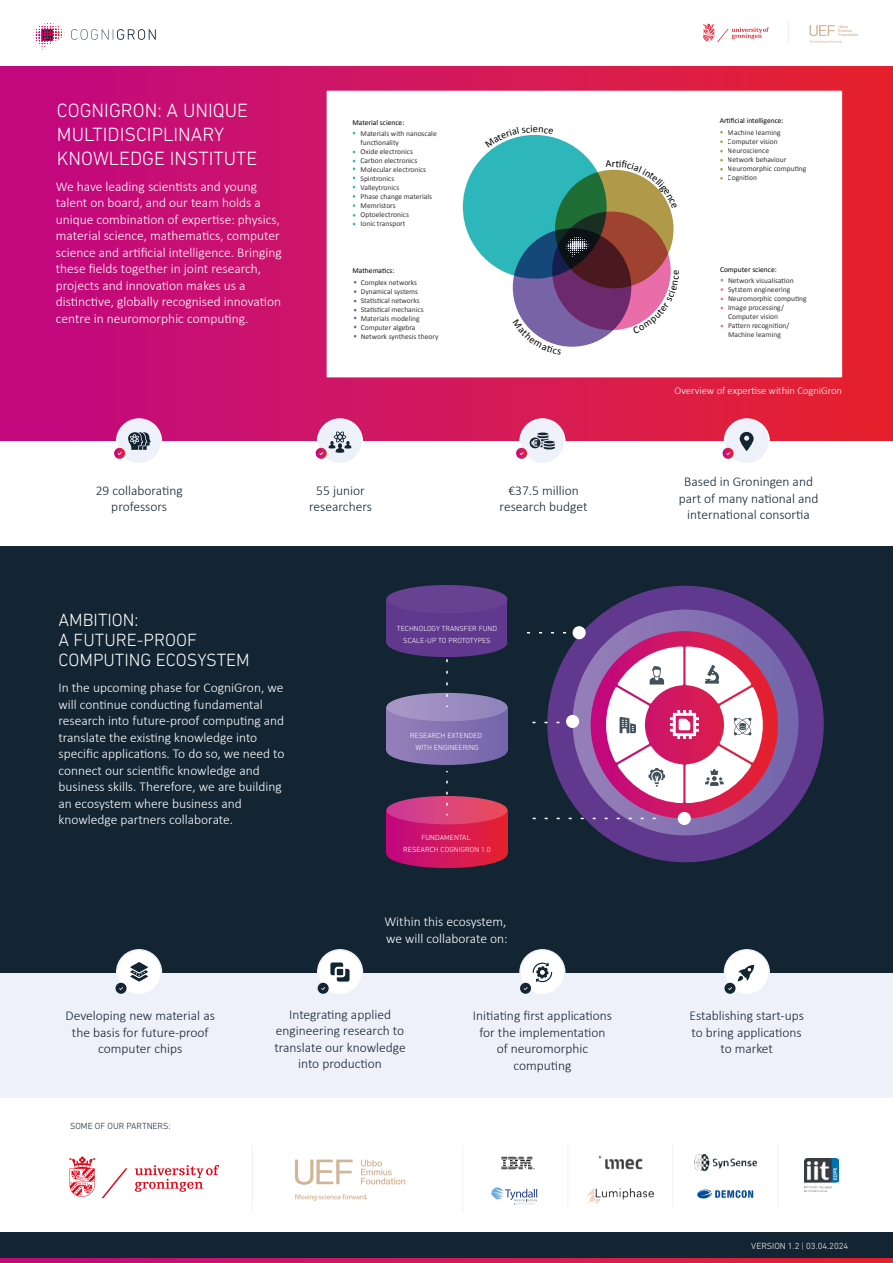
<style>
.page{position:relative;width:893px;height:1263px;background:#fff}
.page>*{position:absolute;margin:0;border:0;box-sizing:border-box;transform-origin:0 0}
.t1{font:300 19.5px/24px "DIN Next LT Pro";color:#fff}
.t2{font:300 18px/19.6px "DIN Next LT Pro";color:#fff}
.t3{font:300 13.5px/16.5px "Calibri";color:#fff}
.t4{font:300 13.5px/16.5px "Calibri";color:#132532;text-align:center}
.t5{font:300 10.5px "Calibri";color:#fff}
.t6{font:300 9px "DIN Next LT Pro";color:#fff}
.t7{font:300 9px "DIN Next LT Pro";color:#132532}
.t8{font:7.5px/9px "Calibri";color:#000}
.t9{font:300 7.5px/12px "DIN Next LT Pro";color:#fff;text-align:center}
</style>
<div class="page">
<div style="left:0;top:66px;width:893px;height:398px;background:linear-gradient(to right,#c00a85,#e72631)"></div>
<div style="left:0;top:458px;width:893px;height:801px;background:#132532"></div>
<svg style="left:42px;top:29px;width:11px;height:12px"></svg>
<svg style="left:36px;top:23px;width:26px;height:10px"></svg>
<svg style="left:71px;top:29px;width:85px;height:11px"></svg>
<svg style="left:788px;top:22px;width:1px;height:20px"></svg>
<svg style="left:703px;top:24px;width:66px;height:18px"></svg>
<div style="left:0;top:1039px;width:893px;height:224px;background:#fff"></div>
<svg style="left:101px;top:1168px;width:27px;height:30px"></svg>
<svg style="left:69px;top:1156px;width:26px;height:41px"></svg>
<svg style="left:135px;top:1165px;width:84px;height:27px"></svg>
<hr style="left:252px;top:1145px;width:1px;height:68px;background:#eff1fa">
<svg style="left:547px;top:586px;width:277px;height:276px"></svg>
<svg style="left:573px;top:609px;width:225px;height:226px;background:#614b8e"></svg>
<svg style="left:573px;top:626px;width:13px;height:13px"></svg>
<div style="left:678px;top:812px;width:13px;height:13px;background:#fff;border-radius:50%"></div>
<svg style="left:527px;top:631px;width:251px;height:188px;background:#ab719a"></svg>
<svg style="left:386px;top:854px;width:121px;height:14px"></svg>
<div style="left:386px;top:810px;width:121px;height:44px;background:linear-gradient(to right,#bf0986,#e62430)"></div>
<svg style="left:386px;top:751px;width:121px;height:14px"></svg>
<div style="left:386px;top:707px;width:121px;height:44px;background:linear-gradient(to right,#9780ba,#7366ab)"></div>
<svg style="left:386px;top:659px;width:121px;height:62px"></svg>
<div style="left:386px;top:629px;width:121px;height:28px;background:#60398e;border-radius:50%"></div>
<div style="left:386px;top:599px;width:121px;height:44px;background:#60398e"></div>
<div style="left:386px;top:585px;width:121px;height:28px;background:#684193;border-radius:50%"></div>
<svg style="left:386px;top:781px;width:121px;height:43px"></svg>
<div style="left:327px;top:91px;width:515px;height:286px;background:#fff"></div>
<div style="left:463px;top:135px;width:144px;height:144px;background:#2eb7bb;border-radius:50%"></div>
<svg style="left:555px;top:170px;width:118px;height:118px;background:#547d3d"></svg>
<svg style="left:552px;top:212px;width:119px;height:118px;background:#97443c"></svg>
<svg style="left:513px;top:228px;width:118px;height:119px;background:#533969"></svg>
<svg style="left:566px;top:237px;width:23px;height:20px"></svg>
<div style="left:0;top:441px;width:893px;height:105px;background:#fff"></div>
<div style="left:117px;top:419px;width:44px;height:45px;background:#eff1fa;border-radius:50%"></div>
<div style="left:116px;top:418px;width:46px;height:46px;border:2px solid #fff;border-radius:50%"></div>
<div style="left:318px;top:419px;width:44px;height:45px;background:#eff1fa;border-radius:50%"></div>
<div style="left:317px;top:418px;width:46px;height:46px;border:2px solid #fff;border-radius:50%"></div>
<div style="left:520px;top:419px;width:45px;height:45px;background:#eff1fa;border-radius:50%"></div>
<div style="left:519px;top:418px;width:46px;height:46px;border:2px solid #fff;border-radius:50%"></div>
<div style="left:724px;top:419px;width:45px;height:45px;background:#eff1fa;border-radius:50%"></div>
<div style="left:724px;top:418px;width:46px;height:46px;border:2px solid #fff;border-radius:50%"></div>
<svg style="left:723px;top:448px;width:11px;height:11px"></svg>
<div style="left:0;top:973px;width:893px;height:125px;background:#eff1fa"></div>
<div style="left:117px;top:950px;width:44px;height:44px;background:#fff;border-radius:50%"></div>
<div style="left:116px;top:949px;width:46px;height:46px;border:2px solid #eff1fa;border-radius:50%"></div>
<div style="left:318px;top:950px;width:44px;height:44px;background:#fff;border-radius:50%"></div>
<div style="left:317px;top:949px;width:46px;height:46px;border:2px solid #eff1fa;border-radius:50%"></div>
<div style="left:520px;top:950px;width:45px;height:44px;background:#fff;border-radius:50%"></div>
<div style="left:519px;top:949px;width:46px;height:46px;border:2px solid #eff1fa;border-radius:50%"></div>
<div style="left:724px;top:950px;width:45px;height:44px;background:#fff;border-radius:50%"></div>
<div style="left:724px;top:949px;width:46px;height:46px;border:2px solid #eff1fa;border-radius:50%"></div>
<svg style="left:116px;top:983px;width:11px;height:11px"></svg>
<svg style="left:318px;top:983px;width:11px;height:11px"></svg>
<div style="left:520px;top:983px;width:11px;height:11px;background:#132532;border-radius:50%"></div>
<svg style="left:724px;top:983px;width:11px;height:11px"></svg>
<svg style="left:114px;top:432px;width:37px;height:27px"></svg>
<svg style="left:316px;top:431px;width:36px;height:28px"></svg>
<svg style="left:516px;top:433px;width:39px;height:26px"></svg>
<svg style="left:740px;top:432px;width:14px;height:19px"></svg>
<svg style="left:130px;top:962px;width:18px;height:20px"></svg>
<svg style="left:330px;top:962px;width:20px;height:19px"></svg>
<svg style="left:524px;top:962px;width:28px;height:28px"></svg>
<svg style="left:738px;top:965px;width:16px;height:16px"></svg>
<div style="left:0;top:1232px;width:893px;height:31px;background:#132532"></div>
<svg style="left:0;top:1259px;width:893px;height:4px;background:#d31659"></svg>
<svg style="left:809px;top:25px;width:49px;height:18px"></svg>
<svg style="left:295px;top:1159px;width:58px;height:26px"></svg>
<svg style="left:295px;top:1194px;width:72px;height:6px"></svg>
<svg style="left:361px;top:1160px;width:44px;height:24px"></svg>
<hr style="left:462px;top:1145px;width:1px;height:68px;background:#eff1fa">
<hr style="left:567px;top:1143px;width:1px;height:63px;background:#eff1fa">
<hr style="left:672px;top:1143px;width:1px;height:63px;background:#eff1fa">
<hr style="left:777px;top:1143px;width:1px;height:63px;background:#eff1fa">
<img style="left:694px;top:1155px;width:62px;height:15px">
<svg style="left:697px;top:1189px;width:56px;height:10px"></svg>
<img style="left:805px;top:1158px;width:34px;height:33px">
<img style="left:598px;top:1155px;width:45px;height:15px">
<svg style="left:491px;top:1187px;width:46px;height:17px"></svg>
<img style="left:588px;top:1188px;width:65px;height:15px">
<svg style="left:501px;top:1157px;width:34px;height:12px"></svg>
<svg style="left:493px;top:134px;width:60px;height:14px"></svg>
<svg style="left:605px;top:169px;width:65px;height:40px"></svg>
<svg style="left:633px;top:270px;width:38px;height:56px"></svg>
<svg style="left:522px;top:319px;width:39px;height:27px"></svg>
<p class="t1" style="left:57px;top:98px;width:202px">COGNIGRON: A UNIQUE<br>MULTIDISCIPLINARY<br>KNOWLEDGE INSTITUTE</p>
<p class="t3" style="left:56px;top:178px;width:227px">We have leading scientists and young talent on board, and our team holds a unique combination of expertise: physics, material science, mathematics, computer science and artificial intelligence. Bringing these fields together in joint research, projects and innovation makes us a distinctive, globally recognised innovation centre in neuromorphic computing.</p>
<p class="t8" style="left:353px;top:118px;width:53px">Material science:</p>
<p class="t8" style="left:361px;top:129px;width:78px">Materials with nanoscale functionality<br>Oxide electronics<br>Carbon electronics<br>Molecular electronics<br>Spintronics<br>Valleytronics<br>Phase change materials<br>Memristors<br>Optoelectronics<br>Ionic transport</p>
<p class="t8" style="left:361px;top:265px;width:58px;line-height:11.9px;text-indent:-8px">Mathematics:<br>Complex networks</p>
<p class="t8" style="left:361px;top:287px;width:79px">Dynamical systems<br>Statistical networks<br>Statistical mechanics<br>Materials modeling<br>Computer algebra<br>Network synthesis theory</p>
<p class="t8" style="left:728px;top:115px;width:57px;line-height:11.7px;text-indent:-8px">Artificial intelligence:<br>Machine learning</p>
<p class="t8" style="left:728px;top:137px;width:80px">Computer vision<br>Neuroscience<br>Network behaviour<br>Neuromorphic computing<br>Cognition</p>
<p class="t8" style="left:728px;top:263px;width:67px;line-height:11.6px;text-indent:-8px">Computer science:<br>Network visualisation</p>
<p class="t8" style="left:728px;top:285px;width:80px">Sytstem engineering<br>Neuromorphic computing<br>Image processing/<br>Computer vision<br>Pattern recognition/<br>Machine learning</p>
<p class="t5" style="left:675px;top:384px;width:169px">Overview of expertise within CogniGron</p>
<p class="t4" style="left:96px;top:482px;width:89px">29 collaborating professors</p>
<p class="t4" style="left:500px;top:482px;width:89px">€37.5 million research budget</p>
<p class="t4" style="left:679px;top:473px;width:141px">Based in Groningen and part of many national and international consortia</p>
<p class="t4" style="left:309px;top:482px;width:64px">55 junior researchers</p>
<p class="t2" style="left:58px;top:610px;width:193px">AMBITION:<br>A FUTURE-PROOF<br>COMPUTING ECOSYSTEM</p>
<p class="t3" style="left:58px;top:679px;width:228px">In the upcoming phase for CogniGron, we will continue conducting fundamental research into future-proof computing and translate the existing knowledge into specific applications. To do so, we need to connect our scientific knowledge and business skills. Therefore, we are building an ecosystem where business and knowledge partners collaborate.</p>
<p class="t9" style="left:397px;top:622px;width:102px">TECHNOLOGY TRANSFER FUND<br>SCALE-UP TO PROTOTYPES</p>
<p class="t9" style="left:410px;top:729px;width:74px">RESEARCH EXTENDED<br>WITH ENGINEERING</p>
<p class="t9" style="left:403px;top:831px;width:89px">FUNDAMENTAL<br>RESEARCH COGNIGRON 1.0</p>
<p class="t3" style="left:384px;top:913px;width:125px">Within this ecosystem, we will collaborate on:</p>
<p class="t4" style="left:66px;top:1007px;width:151px">Developing new material as the basis for future-proof computer chips</p>
<p class="t4" style="left:274px;top:1006px;width:133px">Integrating applied engineering research to translate our knowledge into production</p>
<p class="t4" style="left:473px;top:1007px;width:141px">Initiating first applications for the implementation of neuromorphic computing</p>
<p class="t4" style="left:689px;top:1007px;width:116px">Establishing start-ups to bring applications to market</p>
<p class="t7" style="left:70px;top:1121px;width:102px">SOME OF OUR PARTNERS:</p>
<p class="t6" style="left:751px;top:1240px;width:99px">VERSION 1.2 | 03.04.2024</p>
</div>
